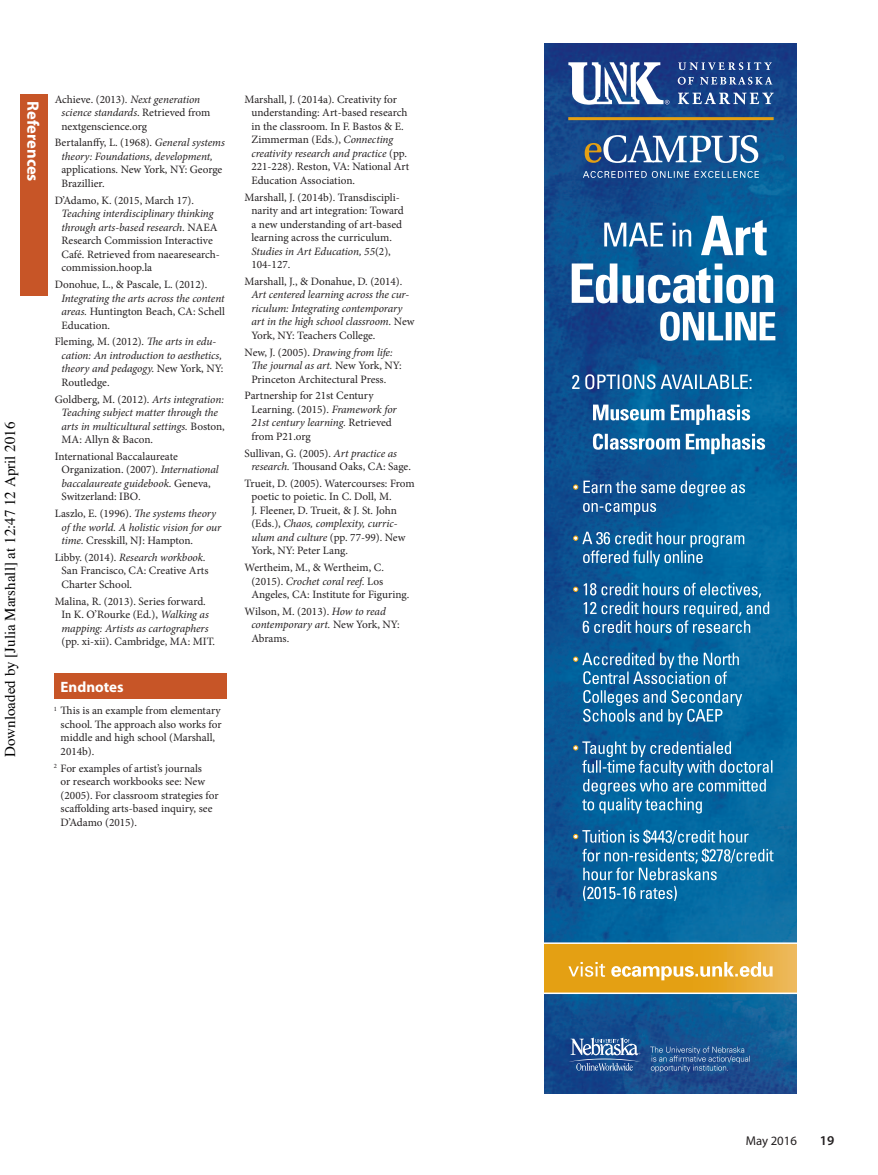
<style>
.page{position:relative;width:878px;height:1175px;background:#fff}
.page>*{position:absolute;margin:0;border:0;box-sizing:border-box;transform-origin:0 0}
.t1{font:700 16.5px "Myriad Pro";color:#fff}
.t2{font:15px "Times";color:#000}
.t3{font:700 15px "Myriad Pro";color:#fff}
.t4{font:600 13.5px "Myriad Pro";color:#231f20}
.t5{font:12.75px "Myriad Pro";color:#231f20}
.t6{font:11.25px/13.5px "Minion Pro";color:#231f20}
.t7{font:italic 11.25px/13.5px "Minion Pro";letter-spacing:-.01em;color:#231f20}
.s1{font-style:italic}
.s2{font-style:normal}
</style>
<div class="page">
<div style="left:54px;top:673px;width:172px;height:25px;background:#c75527"></div>
<div style="left:20px;top:94px;width:27px;height:202px;background:#c75527"></div>
<img style="left:545px;top:44px;width:251px;height:1049px">
<svg style="left:545px;top:942px;width:251px;height:52px;background:#e7b141"></svg>
<svg style="left:571px;top:263px;width:202px;height:40px"></svg>
<svg style="left:701px;top:216px;width:65px;height:39px"></svg>
<svg style="left:604px;top:223px;width:87px;height:23px"></svg>
<svg style="left:660px;top:311px;width:115px;height:30px"></svg>
<svg style="left:593px;top:433px;width:172px;height:21px"></svg>
<svg style="left:593px;top:404px;width:157px;height:21px"></svg>
<svg style="left:572px;top:374px;width:179px;height:15px"></svg>
<svg style="left:650px;top:1046px;width:99px;height:26px;background:#38659c"></svg>
<svg style="left:568px;top:1037px;width:72px;height:33px;background:#4d73a6"></svg>
<svg style="left:584px;top:135px;width:174px;height:28px"></svg>
<svg style="left:583px;top:171px;width:175px;height:7px"></svg>
<svg style="left:678px;top:62px;width:93px;height:8px"></svg>
<svg style="left:678px;top:93px;width:95px;height:11px"></svg>
<svg style="left:677px;top:77px;width:16px;height:8px"></svg>
<svg style="left:700px;top:77px;width:72px;height:8px"></svg>
<svg style="left:568px;top:62px;width:101px;height:43px"></svg>
<hr style="left:568px;top:117px;width:205px;height:3px;background:#e4a013">
<svg style="left:583px;top:886px;width:93px;height:15px"></svg>
<svg style="left:573px;top:829px;width:200px;height:51px;background:#3181b0"></svg>
<svg style="left:573px;top:741px;width:199px;height:72px;background:#2d7cac"></svg>
<svg style="left:583px;top:690px;width:159px;height:35px;background:#3681b0"></svg>
<svg style="left:573px;top:652px;width:165px;height:32px;background:#3982b0"></svg>
<svg style="left:573px;top:583px;width:196px;height:50px;background:#347cad"></svg>
<svg style="left:573px;top:531px;width:171px;height:35px;background:#307cac"></svg>
<svg style="left:583px;top:503px;width:73px;height:12px"></svg>
<svg style="left:573px;top:480px;width:172px;height:16px;background:#3e7aaa"></svg>
<h1 class="t1" style="left:44px;top:101px;width:82px;rotate:90deg">References</h1>
<h2 class="t2" style="left:4px;top:757px;width:336px;rotate:-90deg">Downloaded by [Julia Marshall] at 12:47 12 April 2016</h2>
<p class="t6" style="left:62px;top:92px;width:150px;text-indent:-7px">Achieve. (2013)<span class="s1">. Next generation science standards</span>. Retrieved from nextgenscience.org</p>
<p class="t7" style="left:55px;top:136px;width:172px;text-align:center"><span class="s2">Bertalanffy, L. (1968).</span> General systems theory: Foundations, development,</p>
<p class="t6" style="left:62px;top:163px;width:162px">applications. New York, NY: George<br>Brazillier.</p>
<p class="t6" style="left:55px;top:193px;width:141px">D’Adamo, K. (2015, March 17).</p>
<p class="t6" style="left:62px;top:207px;width:160px"><span class="s1">Teaching interdisciplinary thinking through arts-based research.</span> NAEA Research Commission Interactive Café. Retrieved from naearesearch&shy;commission.hoop.la</p>
<p class="t6" style="left:55px;top:278px;width:154px">Donohue, L., &amp; Pascale, L. (2012).</p>
<p class="t7" style="left:62px;top:291px;width:165px;text-align:justify">Integrating the arts across the content areas. <span class="s2">Huntington Beach, CA: Schell Education.</span></p>
<p class="t7" style="left:62px;top:335px;width:163px;text-indent:-7px"><span class="s2">Fleming, M. (2012).</span> The arts in edu&shy;cation: An introduction to aesthetics, theory and pedagogy. <span class="s2">New York, NY:<br>Routledge.</span></p>
<p class="t7" style="left:62px;top:392px;width:165px;text-indent:-7px"><span class="s2">Goldberg, M. (2012).</span> Arts integration:<br>Teaching subject matter through the arts in multicultural settings. <span class="s2">Boston, MA: Allyn &amp; Bacon.</span></p>
<p class="t6" style="left:62px;top:449px;width:159px;text-indent:-7px">International Baccalaureate<br>Organization. (2007). <span class="s1">International baccalaureate guidebook</span>. Geneva,<br>Switzerland: IBO<span class="s1">.</span></p>
<p class="t7" style="left:62px;top:506px;width:161px;text-indent:-7px"><span class="s2">Laszlo, E. (1996).</span> The systems theory of the world. A holistic vision for our time. <span class="s2">Cresskill, NJ: Hampton.</span></p>
<p class="t6" style="left:62px;top:550px;width:148px;text-indent:-7px">Libby. (2014). <span class="s1">Research workbook.<br></span>San Francisco, CA: Creative Arts<br>Charter School.</p>
<p class="t6" style="left:62px;top:594px;width:149px;text-indent:-7px">Malina, R. (2013). Series forward.<br>In K. O’Rourke (Ed.), <span class="s1">Walking as mapping: Artists as cartographers</span></p>
<p class="t6" style="left:62px;top:635px;width:155px">(pp. xi-xii). Cambridge, MA: MIT.</p>
<h2 class="t3" style="left:61px;top:676px;width:65px">Endnotes</h2>
<p class="t6" style="left:61px;top:704px;width:162px;text-indent:-7px"><sup>1</sup> This is an example from elementary school. The approach also works for middle and high school (Marshall,<br>2014b).</p>
<p class="t6" style="left:61px;top:761px;width:159px;text-indent:-7px"><sup>2</sup> For examples of artist’s journals<br>or research workbooks see: New (2005). For classroom strategies for scaffolding arts-based inquiry, see<br>D’Adamo (2015).</p>
<p class="t6" style="left:251px;top:92px;width:159px;text-indent:-7px">Marshall, J. (2014a). Creativity for understanding: Art-based research in the classroom. In F. Bastos &amp; E.<br>Zimmerman (Eds.), <span class="s1">Connecting creativity research and practice</span> (pp.<br>221-228). Reston, VA: National Art Education Association.</p>
<p class="t6" style="left:251px;top:190px;width:154px;text-indent:-7px">Marshall, J. (2014b). Transdiscipli&shy;narity and art integration: Toward a new understanding of art-based learning across the curriculum.<br><span class="s1">Studies in Art Education, 55</span>(2),<br>104-127.</p>
<p class="t6" style="left:245px;top:274px;width:159px">Marshall, J., &amp; Donahue, D. (2014).</p>
<p class="t7" style="left:251px;top:288px;width:165px">Art centered learning across the cur&shy;riculum: Integrating contemporary art in the high school classroom. <span class="s2">New York, NY: Teachers College.</span></p>
<p class="t6" style="left:251px;top:345px;width:152px;text-indent:-7px">New, J. (2005). <span class="s1">Drawing from life:<br>The journal as art.</span> New York, NY:<br>Princeton Architectural Press.</p>
<p class="t6" style="left:251px;top:389px;width:147px;text-indent:-7px">Partnership for 21st Century<br>Learning. (2015). <span class="s1">Framework for<br>21st century learning.</span> Retrieved from P21.org</p>
<p class="t6" style="left:251px;top:446px;width:161px;text-indent:-7px">Sullivan, G. (2005). <span class="s1">Art practice as research.</span> Thousand Oaks, CA: Sage.</p>
<p class="t6" style="left:251px;top:476px;width:165px;text-indent:-7px">Trueit, D. (2005). Watercourses: From poetic to poietic. In C. Doll, M.<br>J. Fleener, D. Trueit, &amp; J. St. John (Eds.), <span class="s1">Chaos, complexity, curric&shy;ulum and culture</span> (pp. 77-99). New<br>York, NY: Peter Lang.</p>
<p class="t6" style="left:251px;top:561px;width:159px;text-indent:-7px">Wertheim, M., &amp; Wertheim, C. (2015). <span class="s1">Crochet coral reef.</span> Los<br>Angeles, CA: Institute for Figuring.</p>
<p class="t6" style="left:251px;top:604px;width:150px;text-indent:-7px">Wilson, M. (2013). <span class="s1">How to read contemporary art.</span> New York, NY:<br>Abrams.</p>
<p class="t5" style="left:745px;top:1132px;width:53px">May 2016</p>
<p class="t4" style="left:820px;top:1131px;width:16px">19</p>
</div>
